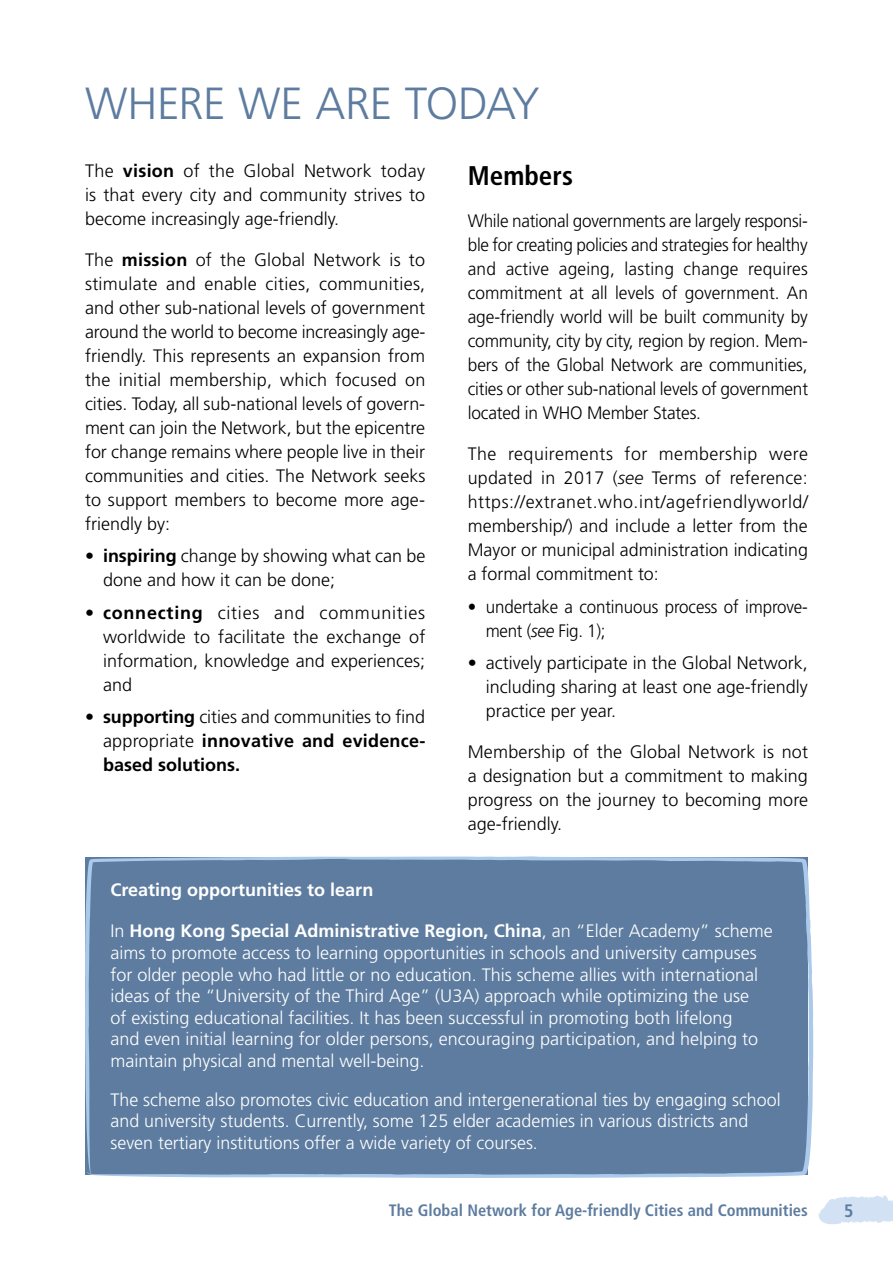
<style>
.page{position:relative;width:893px;height:1263px;background:#fff}
.page>*{position:absolute;margin:0;border:0;box-sizing:border-box;transform-origin:0 0}
.t1{font:300 45px "Frutiger LT Std";letter-spacing:-.01em;color:#5d7c9f}
.t2{font:700 condensed 27px "Frutiger LT Std";color:#000}
.t3{font:300 18px/24px "Frutiger LT Std";color:#000;text-align:justify}
.t4{font:300 18px/21.6px "Frutiger LT Std";color:#fff}
.t5{font:300 18px/24px "Frutiger LT Std";color:#000;text-align:justify;scale:.95 1}
.t6{font:700 18px/24px "Frutiger LT Std";letter-spacing:.015em;color:#000;text-align:justify}
.t7{font:300 18px/24px "Frutiger LT Std";color:#000;scale:.94 1}
.t8{font:700 18px "Frutiger LT Std";color:#fff}
.t9{font:700 condensed 18px "Frutiger LT Std";color:#5d7c9f}
.t10{font:700 condensed 16.5px "Frutiger LT Std";color:#5d7c9f}
.s1{font-weight:700}
.s2{font-weight:300}
.s3{font-style:italic}
</style>
<div class="page">
<svg style="left:818px;top:1195px;width:75px;height:30px"></svg>
<div style="left:85px;top:856px;width:728px;height:322px;background:#5d7c9f"></div>
<h1 class="t1" style="left:85px;top:78px;width:456px">WHERE WE ARE TODAY</h1>
<p class="t3" style="left:85px;top:159px;width:342px">The <span class="s1">vision</span> of the Global Network today is that every city and community strives to become increasingly age-friendly.</p>
<p class="t3" style="left:85px;top:248px;width:342px">The <span class="s1">mission</span> of the Global Network is to stimulate and enable cities, communities, and other sub-national levels of government around the world to become increasingly age&shy;friendly. This represents an expansion from the initial membership, which focused on cities. Today, all sub-national levels of govern&shy;ment can join the Network, but the epicentre for change remains where people live in their communities and cities. The Network seeks to support members to become more age&shy;friendly by:</p>
<p class="t3" style="left:103px;top:544px;width:324px;text-indent:-18px">• <span class="s1">inspiring</span> change by showing what can be done and how it can be done;</p>
<p class="t3" style="left:103px;top:601px;width:324px;text-indent:-18px">• <span class="s1">connecting</span> cities and communities worldwide to facilitate the exchange of information, knowledge and experiences; and</p>
<p class="t6" style="left:103px;top:705px;width:324px;text-indent:-18px"><span class="s2">•</span> supporting <span class="s2">cities and communities to find appropriate</span> innovative and evidence&shy;based solutions.</p>
<h2 class="t2" style="left:468px;top:160px;width:107px">Members</h2>
<p class="t5" style="left:468px;top:209px;width:360px">While national governments are largely responsi&shy;ble for creating policies and strategies for healthy and active ageing, lasting change requires commitment at all levels of government. An age-friendly world will be built community by community, city by city, region by region. Mem&shy;bers of the Global Network are communities, cities or other sub-national levels of government located in WHO M ember States.</p>
<p class="t3" style="left:468px;top:442px;width:342px">The requirements for membership were updated in 2017 (<span class="s3">see</span> Terms of reference: https://extranet.who.int/agefriendlyworld/ membership/) and include a letter from the Mayor or municipal administration indicating a formal commitment to:</p>
<p class="t7" style="left:486px;top:595px;width:344px;text-indent:-18px">• undertake a continuous process of improve&shy;ment (<span class="s3">see</span> Fig. 1);</p>
<p class="t3" style="left:486px;top:651px;width:324px;text-indent:-18px">• actively participate in the Global Network, including sharing at least one age-friendly practice per year.</p>
<p class="t3" style="left:468px;top:740px;width:342px">Membership of the Global Network is not a designation but a commitment to making progress on the journey to becoming more age-friendly.</p>
<p class="t8" style="left:111px;top:879px;width:265px">Creating opportunities to learn</p>
<p class="t4" style="left:111px;top:921px;width:664px">In <span class="s1">Hong Kong Special Administrative Region, China</span>, an “Elder Academy” scheme aims to promote access to learning opportunities in schools and university campuses for older people who had little or no education. This scheme allies with international ideas of the “University of the Third Age” (U3A) approach while optimizing the use<br>of existing educational facilities. It has been successful in promoting both lifelong<br>and even initial learning for older persons, encouraging participation, and helping to maintain physical and mental well-being.</p>
<p class="t4" style="left:111px;top:1089px;width:672px">The scheme also promotes civic education and intergenerational ties by engaging school and university students. Currently, some 125 elder academies in various districts and seven tertiary institutions offer a wide variety of courses.</p>
<p class="t10" style="left:389px;top:1200px;width:421px">The Global Network for Age-friendly Cities and Communities</p>
<p class="t9" style="left:844px;top:1200px;width:11px">5</p>
</div>
